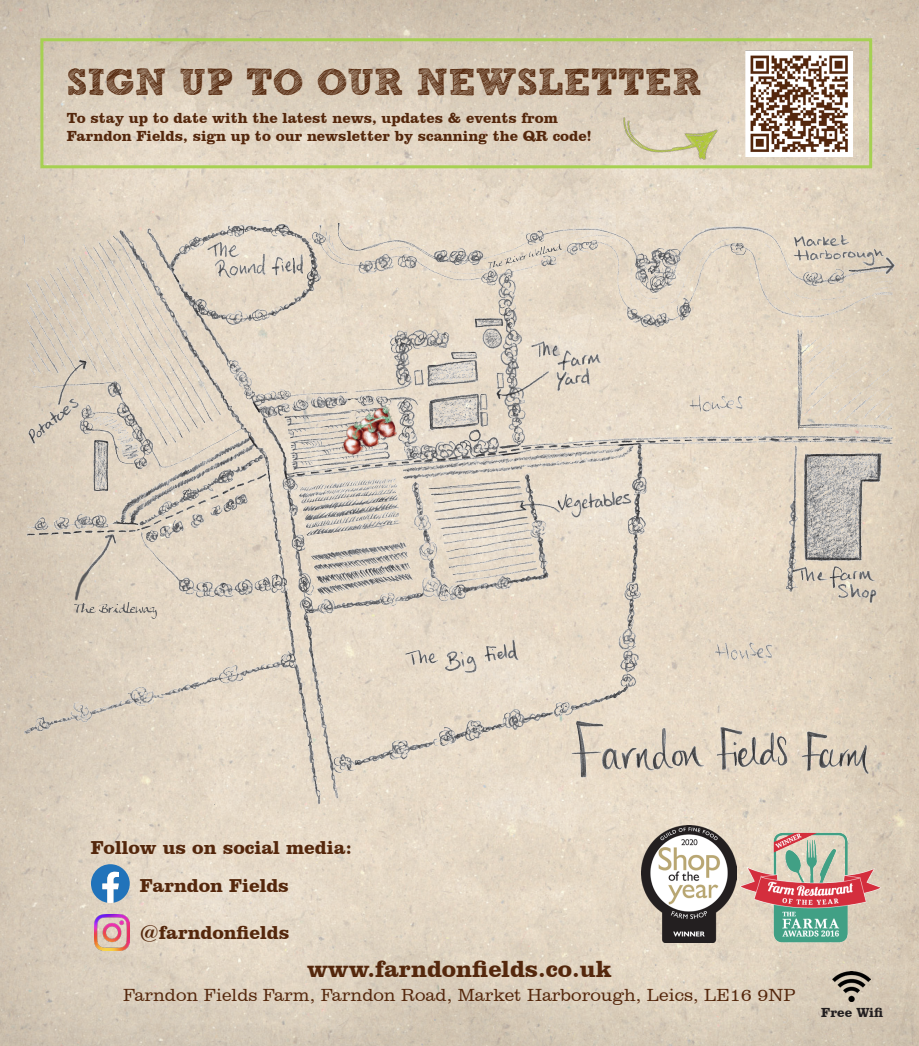
<style>
.page{position:relative;width:919px;height:1046px;background:#fff}
.page>*{position:absolute;margin:0;border:0;box-sizing:border-box;transform-origin:0 0}
.t1{font:37.5px "Sketch Rockwell";color:#54270c}
.t2{font:700 24px "Clarendon BT";color:#54270c}
.t3{font:700 19.2px "Clarendon BT";color:#54270c}
.t4{font:300 18px "Clarendon BT";color:#54270c}
.t5{font:700 15px/18px "Clarendon BT";color:#54270c}
.t6{font:700 13.5px "Clarendon BT";color:#231f20}
</style>
<div class="page">
<img style="left:0;top:0;width:616px;height:1046px">
<img style="left:616px;top:0;width:302px;height:1046px">
<img style="left:24px;top:220px;width:870px;height:585px">
<div style="left:40px;top:38px;width:832px;height:130px;border:3px solid #a6d052"></div>
<img style="left:745px;top:50px;width:107px;height:106px">
<img style="left:554px;top:714px;width:322px;height:69px">
<svg style="left:91px;top:864px;width:39px;height:39px"></svg>
<img style="left:94px;top:915px;width:36px;height:35px">
<img style="left:641px;top:825px;width:95px;height:117px">
<img style="left:736px;top:825px;width:148px;height:124px">
<img style="left:832px;top:972px;width:38px;height:29px">
<img style="left:608px;top:65px;width:129px;height:129px">
<img style="left:333px;top:404px;width:66px;height:53px">
<p class="t1" style="left:67px;top:61px;width:636px">SIGN UP TO OUR NEWSLETTER</p>
<p class="t5" style="left:67px;top:109px;width:526px">To stay up to date with the latest news, updates &amp; events from<br>Farndon Fields, sign up to our newsletter by scanning the QR code!</p>
<p class="t3" style="left:91px;top:836px;width:262px">Follow us on social media:</p>
<p class="t3" style="left:140px;top:873px;width:151px">Farndon Fields</p>
<p class="t3" style="left:140px;top:920px;width:151px">@farndonfields</p>
<p class="t2" style="left:307px;top:954px;width:306px">www.farndonfields.co.uk</p>
<p class="t4" style="left:123px;top:984px;width:673px">Farndon Fields Farm, Farndon Road, Market Harborough, Leics, LE16 9NP</p>
<p class="t6" style="left:821px;top:1004px;width:63px">Free Wifi</p>
</div>
